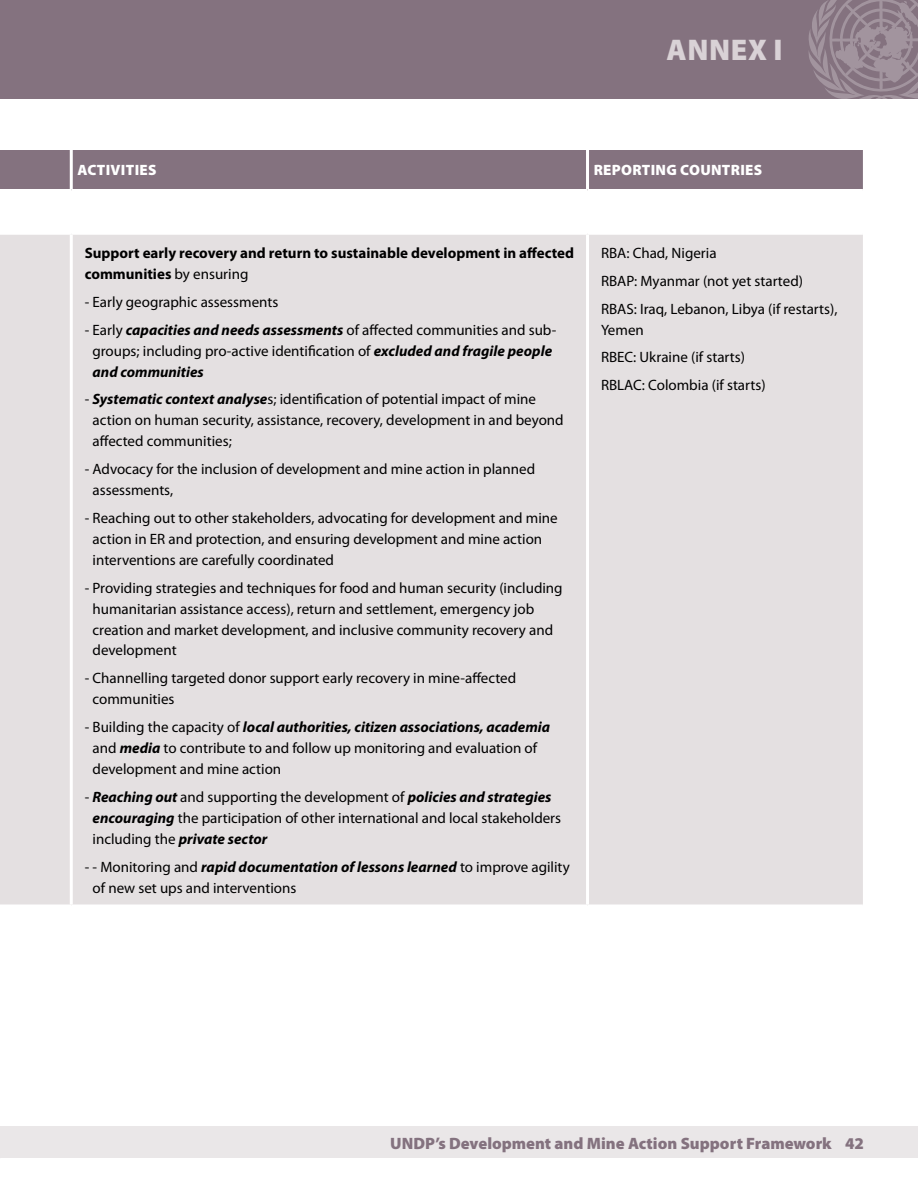
<style>
.page{position:relative;width:918px;height:1188px;background:#fff}
.page>*{position:absolute;margin:0;border:0;box-sizing:border-box;transform-origin:0 0}
.t1{font:900 30px "Myriad Pro";letter-spacing:.02em;color:#d9d2d6}
.t2{font:900 16.5px "Myriad Pro";color:#84727f}
.t3{font:15px/21px "Myriad Pro";color:#000}
.t4{font:700 15px/21px "Myriad Pro";color:#000}
.t5{font:900 15px "Myriad Pro";letter-spacing:.02em;color:#fff}
.s1{font-weight:400}
.s2{font-weight:700;font-style:italic}
</style>
<div class="page">
<div style="left:0;top:1126px;width:918px;height:32px;background:#eae7e8"></div>
<div style="left:0;top:0;width:918px;height:99px;background:#84727f"></div>
<svg style="left:808px;top:0;width:110px;height:99px"></svg>
<div style="left:0;top:150px;width:863px;height:39px;background:#84727f"></div>
<div style="left:0;top:235px;width:863px;height:669px;background:#e4e0e1"></div>
<svg style="left:0;top:904px;width:70px;height:1px"></svg>
<svg style="left:73px;top:904px;width:513px;height:1px"></svg>
<svg style="left:589px;top:904px;width:274px;height:1px"></svg>
<hr style="left:70px;top:150px;width:3px;height:39px;background:#fff">
<hr style="left:586px;top:150px;width:3px;height:39px;background:#fff">
<hr style="left:70px;top:235px;width:3px;height:669px;background:#fff">
<hr style="left:586px;top:235px;width:3px;height:669px;background:#fff">
<h1 class="t1" style="left:667px;top:33px;width:118px">ANNEX I</h1>
<p class="t5" style="left:77px;top:161px;width:81px">ACTIVITIES</p>
<p class="t5" style="left:594px;top:161px;width:170px">REPORTING COUNTRIES</p>
<p class="t4" style="left:85px;top:243px;width:491px">Support early recovery and return to sustainable development in affected communities <span class="s1">by ensuring</span></p>
<p class="t3" style="left:85px;top:292px;width:195px">- Early geographic assessments</p>
<p class="t3" style="left:93px;top:319px;width:465px;text-indent:-8px">- Early <span class="s2">capacities and needs assessments</span> of affected communities and sub&shy;groups; including pro-active identification of <span class="s2">excluded and fragile people and communities</span></p>
<p class="t3" style="left:93px;top:389px;width:473px;text-indent:-8px">- <span class="s2">Systematic context analyse</span>s; identification of potential impact of mine action on human security, assistance, recovery, development in and beyond affected communities;</p>
<p class="t3" style="left:93px;top:459px;width:444px;text-indent:-8px">- Advocacy for the inclusion of development and mine action in planned assessments,</p>
<p class="t3" style="left:93px;top:508px;width:467px;text-indent:-8px">- Reaching out to other stakeholders, advocating for development and mine action in ER and protection, and ensuring development and mine action interventions are carefully coordinated</p>
<p class="t3" style="left:93px;top:577px;width:472px;text-indent:-8px">- Providing strategies and techniques for food and human security (including humanitarian assistance access), return and settlement, emergency job creation and market development, and inclusive community recovery and development</p>
<p class="t3" style="left:93px;top:668px;width:425px;text-indent:-8px">- Channelling targeted donor support early recovery in mine-affected communities</p>
<p class="t3" style="left:93px;top:717px;width:459px;text-indent:-8px">- Building the capacity of <span class="s2">local authorities, citizen associations, academia </span>and <span class="s2">media</span> to contribute to and follow up monitoring and evaluation of development and mine action</p>
<p class="t3" style="left:93px;top:787px;width:470px;text-indent:-8px">- <span class="s2">Reaching out</span> and supporting the development of <span class="s2">policies and strategies encouraging</span> the participation of other international and local stakeholders including the <span class="s2">private sector</span></p>
<p class="t3" style="left:93px;top:856px;width:479px;text-indent:-8px">- - Monitoring and <span class="s2">rapid documentation of lessons learned</span> to improve agility of new set ups and interventions</p>
<p class="t3" style="left:601px;top:239px;width:238px;line-height:27.8px">RBA: Chad, Nigeria<br>RBAP: Myanmar (not yet started)<br>RBAS: Iraq, Lebanon, Libya (if restarts),</p>
<p class="t3" style="left:601px;top:316px;width:166px;line-height:27.8px">Yemen<br>RBEC: Ukraine (if starts)<br>RBLAC: Colombia (if starts)</p>
<p class="t2" style="left:390px;top:1134px;width:475px">UNDP’s Development and Mine Action Support Framework 42</p>
</div>
